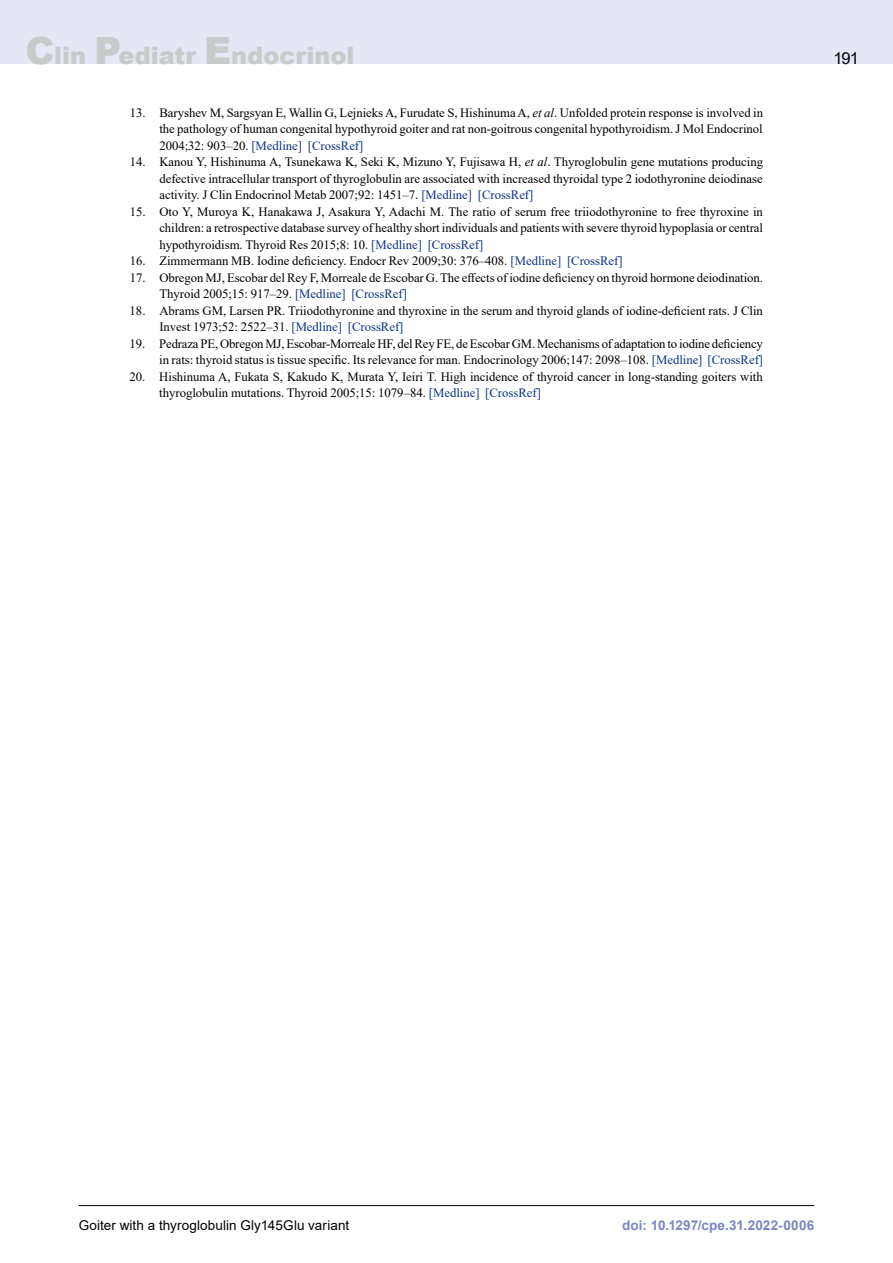
<style>
.page{position:relative;width:893px;height:1263px;background:#fff}
.page>*{position:absolute;margin:0;border:0;box-sizing:border-box;transform-origin:0 0}
.t1{font:900 24px "Arial";color:#c9caca}
.t2{font:16.5px "Arial";color:#000}
.t3{font:13.5px "Arial";letter-spacing:.005em;color:#000}
.t4{font:700 13.5px "Arial";letter-spacing:.015em;color:#7c86c1}
.t5{font:12.75px/16.5px "Times New Roman";letter-spacing:-.005em;color:#000;text-align:justify}
.s1{font-size:37.5px}
.s2{font-style:italic}
.s3{color:#0c3388}
</style>
<div class="page">
<div style="left:0;top:0;width:893px;height:64px;background:#e6e7f4"></div>
<hr style="left:79px;top:1205px;width:735px;height:1px;background:#000">
<h1 class="t1" style="left:26px;top:38px;width:330px"><span class="s1">C</span>lin <span class="s1">P</span>ediatr <span class="s1">E</span>ndocrinol</h1>
<p class="t5" style="left:159px;top:104px;width:605px;text-indent:-30px">13. Baryshev M, Sargsyan E, Wallin G, Lejnieks A, Furudate S, Hishinuma A, <span class="s2">et al</span>. Unfolded protein response is involved in the pathology of human congenital hypothyroid goiter and rat non-goitrous congenital hypothyroidism. J Mol Endocrinol 2004;32: 903–20. <span class="s3">[Medline] [CrossRef]</span></p>
<p class="t5" style="left:159px;top:153px;width:605px;text-indent:-30px">14. Kanou Y, Hishinuma A, Tsunekawa K, Seki K, Mizuno Y, Fujisawa H, <span class="s2">et al</span>. Thyroglobulin gene mutations producing defective intracellular transport of thyroglobulin are associated with increased thyroidal type 2 iodothyronine deiodinase activity. J Clin Endocrinol Metab 2007;92: 1451–7. <span class="s3">[Medline] [CrossRef]</span></p>
<p class="t5" style="left:159px;top:203px;width:605px;text-indent:-30px">15. Oto Y, Muroya K, Hanakawa J, Asakura Y, Adachi M. The ratio of serum free triiodothyronine to free thyroxine in children: a retrospective database survey of healthy short individuals and patients with severe thyroid hypoplasia or central hypothyroidism. Thyroid Res 2015;8: 10. <span class="s3">[Medline] [CrossRef]</span></p>
<p class="t5" style="left:130px;top:252px;width:494px">16. Zimmermann MB. Iodine deficiency. Endocr Rev 2009;30: 376–408. <span class="s3">[Medline] [CrossRef]</span></p>
<p class="t5" style="left:159px;top:269px;width:605px;text-indent:-30px">17. Obregon MJ, Escobar del Rey F, Morreale de Escobar G. The effects of iodine deficiency on thyroid hormone deiodination.<br>Thyroid 2005;15: 917–29. <span class="s3">[Medline] [CrossRef]</span></p>
<p class="t5" style="left:159px;top:302px;width:605px;text-indent:-30px">18. Abrams GM, Larsen PR. Triiodothyronine and thyroxine in the serum and thyroid glands of iodine-deficient rats. J Clin<br>Invest 1973;52: 2522–31. <span class="s3">[Medline] [CrossRef]</span></p>
<p class="t5" style="left:130px;top:335px;width:635px;text-align:right">19. Pedraza PE, Obregon MJ, Escobar-Morreale HF, del Rey FE, de Escobar GM. Mechanisms of adaptation to iodine deficiency in rats: thyroid status is tissue specific. Its relevance for man. Endocrinology 2006;147: 2098–108. <span class="s3">[Medline] [CrossRef]</span></p>
<p class="t5" style="left:159px;top:368px;width:605px;text-indent:-30px">20. Hishinuma A, Fukata S, Kakudo K, Murata Y, Ieiri T. High incidence of thyroid cancer in long-standing goiters with thyroglobulin mutations. Thyroid 2005;15: 1079–84. <span class="s3">[Medline] [CrossRef]</span></p>
<p class="t2" style="left:833px;top:47px;width:27px">191</p>
<p class="t3" style="left:79px;top:1216px;width:272px">Goiter with a thyroglobulin Gly145Glu variant</p>
<p class="t4" style="left:622px;top:1216px;width:194px">doi: 10.1297/cpe.31.2022-0006</p>
</div>
